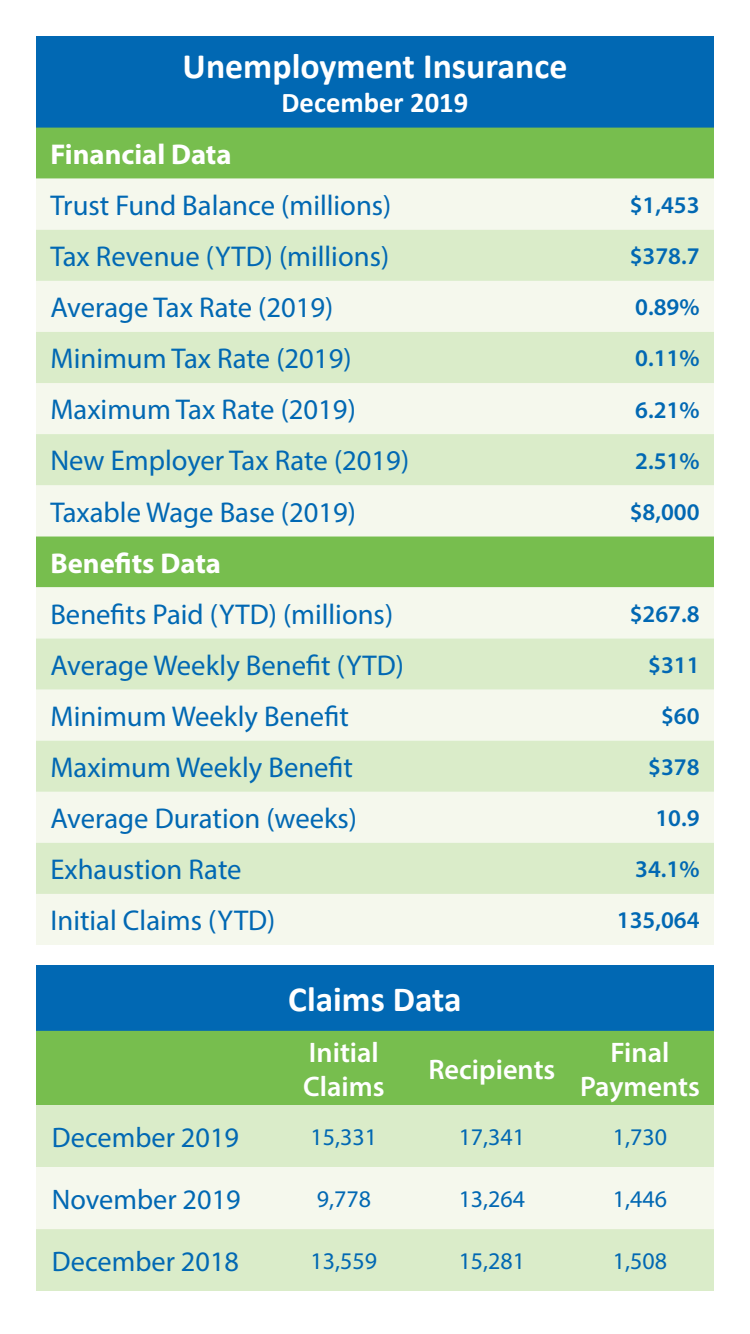
<style>
.page{position:relative;width:750px;height:1334px;background:#fff}
.page>*{position:absolute;margin:0;border:0;box-sizing:border-box;transform-origin:0 0}
.Body_Text{font:700 35.8px "Calibri";color:#fff}
.t1{font:700 35.4px "Calibri";color:#fff}
.Body_Text-2{font:28.7px "Myriad Pro";color:#0168b3}
.Body_Text-3{font:700 28.7px "Myriad Pro";color:#fff}
.Body_Text-4{font:700 28.7px "Calibri";color:#fff}
.t2{font:600 28.3px "Myriad Pro";color:#fff}
.t3{font:28.3px "Myriad Pro";color:#0168b3}
.Body_Text-5{font:600 24px "Myriad Pro";color:#0168b3}
.t4{font:24px "Myriad Pro";color:#0168b3}
</style>
<div class="page">
<div style="left:36px;top:36px;width:678px;height:92px;background:#0168b3"></div>
<div style="left:36px;top:128px;width:678px;height:51px;background:#77be4e"></div>
<div style="left:36px;top:179px;width:678px;height:766px;background:#f5f8ed"></div>
<svg style="left:36px;top:230px;width:678px;height:664px;background:#deeed0"></svg>
<div style="left:36px;top:965px;width:678px;height:66px;background:#0168b3"></div>
<div style="left:36px;top:1031px;width:678px;height:74px;background:#77be4e"></div>
<div style="left:36px;top:1105px;width:678px;height:186px;background:#daecc9"></div>
<div style="left:36px;top:1167px;width:678px;height:62px;background:#f5f8ed"></div>
<p class="Body_Text" style="left:183px;top:43px;width:386px">Unemployment Insurance</p>
<p class="Body_Text-4" style="left:282px;top:85px;width:188px">December 2019</p>
<p class="Body_Text-3" style="left:50px;top:136px;width:183px">Financial Data</p>
<p class="Body_Text-2" style="left:50px;top:188px;width:343px">Trust Fund Balance (millions)</p>
<p class="Body_Text-5" style="left:630px;top:190px;width:71px">$1,453</p>
<p class="Body_Text-2" style="left:50px;top:239px;width:340px">Tax Revenue (YTD) (millions)</p>
<p class="Body_Text-5" style="left:630px;top:241px;width:71px">$378.7</p>
<p class="Body_Text-2" style="left:50px;top:290px;width:285px">Average Tax Rate (2019)</p>
<p class="Body_Text-5" style="left:635px;top:292px;width:66px">0.89%</p>
<p class="Body_Text-2" style="left:50px;top:341px;width:303px">Minimum Tax Rate (2019)</p>
<p class="Body_Text-5" style="left:635px;top:343px;width:66px">0.11%</p>
<p class="Body_Text-2" style="left:50px;top:392px;width:307px">Maximum Tax Rate (2019)</p>
<p class="Body_Text-5" style="left:635px;top:394px;width:66px">6.21%</p>
<p class="Body_Text-2" style="left:50px;top:443px;width:360px">New Employer Tax Rate (2019)</p>
<p class="Body_Text-5" style="left:635px;top:445px;width:66px">2.51%</p>
<p class="Body_Text-2" style="left:50px;top:494px;width:307px">Taxable Wage Base (2019)</p>
<p class="Body_Text-5" style="left:630px;top:496px;width:71px">$8,000</p>
<p class="Body_Text-3" style="left:50px;top:544px;width:172px">Benefits Data</p>
<p class="Body_Text-2" style="left:50px;top:596px;width:344px">Benefits Paid (YTD) (millions)</p>
<p class="Body_Text-5" style="left:630px;top:599px;width:71px">$267.8</p>
<p class="Body_Text-2" style="left:50px;top:647px;width:355px">Average Weekly Benefit (YTD)</p>
<p class="Body_Text-5" style="left:648px;top:650px;width:53px">$311</p>
<p class="Body_Text-2" style="left:50px;top:699px;width:300px">Minimum Weekly Benefit</p>
<p class="Body_Text-5" style="left:661px;top:701px;width:40px">$60</p>
<p class="Body_Text-2" style="left:50px;top:750px;width:304px">Maximum Weekly Benefit</p>
<p class="Body_Text-5" style="left:648px;top:752px;width:53px">$378</p>
<p class="Body_Text-2" style="left:50px;top:801px;width:308px">Average Duration (weeks)</p>
<p class="Body_Text-5" style="left:655px;top:803px;width:46px">10.9</p>
<p class="Body_Text-2" style="left:50px;top:852px;width:193px">Exhaustion Rate</p>
<p class="Body_Text-5" style="left:635px;top:854px;width:66px">34.1%</p>
<p class="Body_Text-2" style="left:50px;top:903px;width:226px">Initial Claims (YTD)</p>
<p class="Body_Text-5" style="left:617px;top:905px;width:84px">135,064</p>
<p class="t1" style="left:288px;top:977px;width:175px">Claims Data</p>
<p class="t2" style="left:309px;top:1034px;width:71px">Initial</p>
<p class="t2" style="left:303px;top:1068px;width:83px">Claims</p>
<p class="t2" style="left:428px;top:1051px;width:129px">Recipients</p>
<p class="t2" style="left:611px;top:1034px;width:60px">Final</p>
<p class="t2" style="left:580px;top:1068px;width:121px">Payments</p>
<p class="t3" style="left:52px;top:1120px;width:189px">December 2019</p>
<p class="t4" style="left:311px;top:1122px;width:68px">15,331</p>
<p class="t4" style="left:459px;top:1122px;width:68px">17,341</p>
<p class="t4" style="left:613px;top:1122px;width:56px">1,730</p>
<p class="t3" style="left:52px;top:1182px;width:190px">November 2019</p>
<p class="t4" style="left:317px;top:1184px;width:56px">9,778</p>
<p class="t4" style="left:459px;top:1184px;width:68px">13,264</p>
<p class="t4" style="left:613px;top:1184px;width:56px">1,446</p>
<p class="t3" style="left:52px;top:1244px;width:189px">December 2018</p>
<p class="t4" style="left:311px;top:1246px;width:68px">13,559</p>
<p class="t4" style="left:459px;top:1246px;width:68px">15,281</p>
<p class="t4" style="left:613px;top:1246px;width:56px">1,508</p>
</div>
